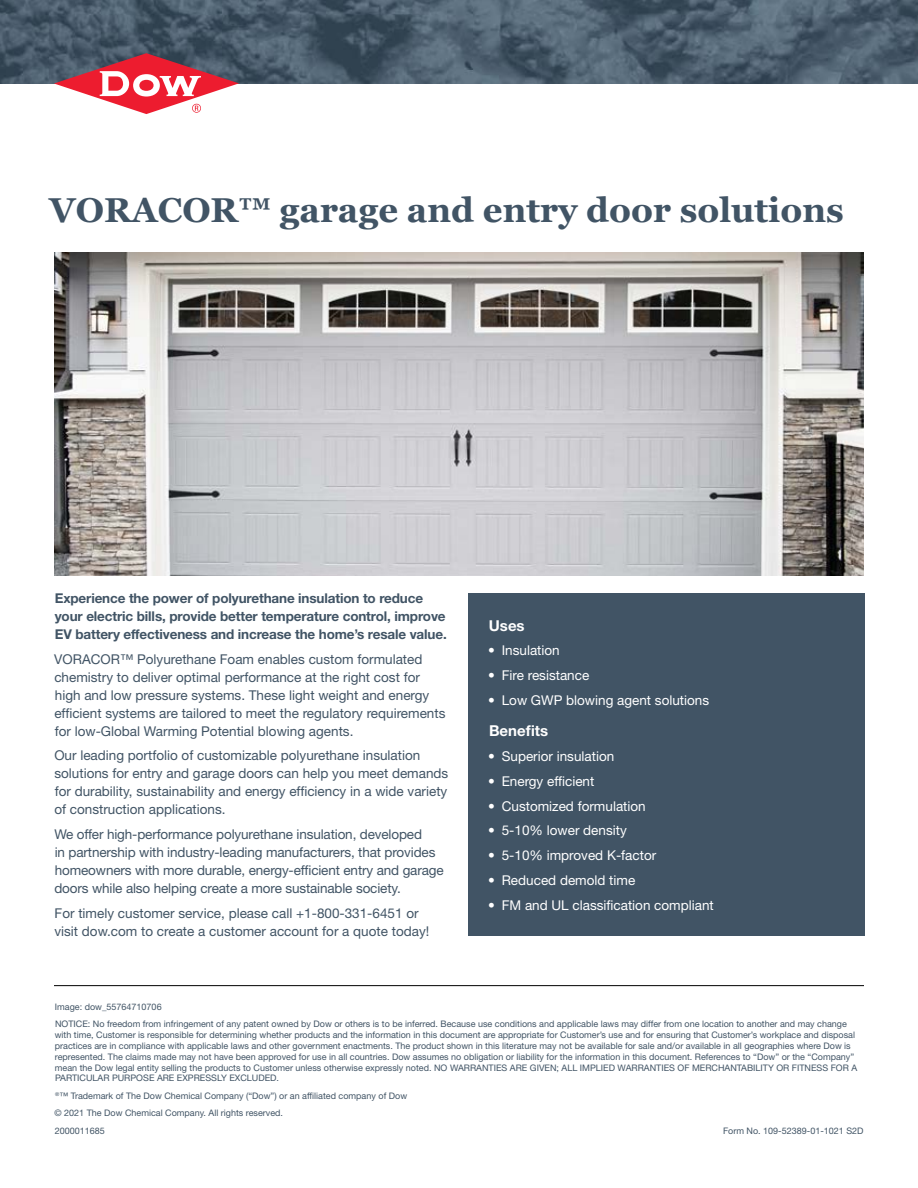
<style>
.page{position:relative;width:918px;height:1188px;background:#fff}
.page>*{position:absolute;margin:0;border:0;box-sizing:border-box;transform-origin:0 0}
.t1{font:700 34.5px "Georgia";color:#415465}
.t2{font:700 15px "Helvetica Neue LT Std";color:#fff}
.t3{font:13.5px/18px "Helvetica Neue LT Std";color:#415465}
.t4{font:13.5px "Helvetica Neue LT Std";color:#fff}
.t5{font:700 13.5px/18px "Helvetica Neue LT Std";letter-spacing:-.01em;color:#415465}
.t6{font:9px/10.8px "Helvetica Neue LT Std";color:#415465}
</style>
<div class="page">
<div style="left:468px;top:593px;width:397px;height:343px;background:#415465"></div>
<img style="left:0;top:0;width:918px;height:84px">
<svg style="left:54px;top:53px;width:185px;height:61px"></svg>
<hr style="left:54px;top:985px;width:810px;height:1px;background:#000">
<img style="left:54px;top:252px;width:810px;height:324px">
<h1 class="t1" style="left:49px;top:188px;width:796px">VORACOR™ garage and entry door solutions</h1>
<h3 class="t5" style="left:55px;top:589px;width:394px">Experience the power of polyurethane insulation to reduce your electric bills, provide better temperature control, improve<br>EV battery effectiveness and increase the home’s resale value.</h3>
<p class="t3" style="left:54px;top:650px;width:393px">VORACOR™ Polyurethane Foam enables custom formulated chemistry to deliver optimal performance at the right cost for high and low pressure systems. These light weight and energy efficient systems are tailored to meet the regulatory requirements for low-Global Warming Potential blowing agents.</p>
<h3 class="t3" style="left:54px;top:746px;width:395px">Our leading portfolio of customizable polyurethane insulation solutions for entry and garage doors can help you meet demands for durability, sustainability and energy efficiency in a wide variety of construction applications.</h3>
<p class="t3" style="left:54px;top:825px;width:391px">We offer high-performance polyurethane insulation, developed<br>in partnership with industry-leading manufacturers, that provides homeowners with more durable, energy-efficient entry and garage doors while also helping create a more sustainable society.</p>
<h3 class="t3" style="left:54px;top:904px;width:376px">For timely customer service, please call +1-800-331-6451 or visit dow.com to create a customer account for a quote today!</h3>
<h2 class="t2" style="left:489px;top:616px;width:37px">Uses</h2>
<h3 class="t4" style="left:488px;top:642px;width:73px">• Insulation</h3>
<h3 class="t4" style="left:488px;top:667px;width:103px">• Fire resistance</h3>
<h3 class="t4" style="left:488px;top:692px;width:222px">• Low GWP blowing agent solutions</h3>
<h2 class="t2" style="left:489px;top:722px;width:61px">Benefits</h2>
<h3 class="t4" style="left:488px;top:748px;width:128px">• Superior insulation</h3>
<h3 class="t4" style="left:488px;top:773px;width:108px">• Energy efficient</h3>
<h3 class="t4" style="left:488px;top:798px;width:159px">• Customized formulation</h3>
<h3 class="t4" style="left:488px;top:822px;width:140px">• 5-10% lower density</h3>
<h3 class="t4" style="left:488px;top:847px;width:170px">• 5-10% improved K-factor</h3>
<h3 class="t4" style="left:488px;top:872px;width:149px">• Reduced demold time</h3>
<h3 class="t4" style="left:488px;top:897px;width:227px">• FM and UL classification compliant</h3>
<p class="t6" style="left:55px;top:998px;width:794px;line-height:17.5px">Image: dow_55764710706<br>NOTICE: No freedom from infringement of any patent owned by Dow or others is to be inferred. Because use conditions and applicable laws may differ from one location to another and may change</p>
<p class="t6" style="left:55px;top:1029px;width:804px">with time, Customer is responsible for determining whether products and the information in this document are appropriate for Customer’s use and for ensuring that Customer’s workplace and disposal practices are in compliance with applicable laws and other government enactments. The product shown in this literature may not be available for sale and/or available in all geographies where Dow is represented. The claims made may not have been approved for use in all countries. Dow assumes no obligation or liability for the information in this document. References to “Dow” or the “Company” mean the Dow legal entity selling the products to Customer unless otherwise expressly noted. NO WARRANTIES ARE GIVEN; ALL IMPLIED WARRANTIES OF MERCHANTABILITY OR FITNESS FOR A PARTICULAR PURPOSE ARE EXPRESSLY EXCLUDED.</p>
<p class="t6" style="left:54px;top:1087px;width:354px;line-height:17.5px"><sup>®</sup>™ Trademark of The Dow Chemical Company (“Dow”) or an affiliated company of Dow © 2021 The Dow Chemical Company. All rights reserved.<br>2000011685</p>
<p class="t6" style="left:723px;top:1125px;width:142px">Form No. 109-52389-01-1021 S2D</p>
</div>
